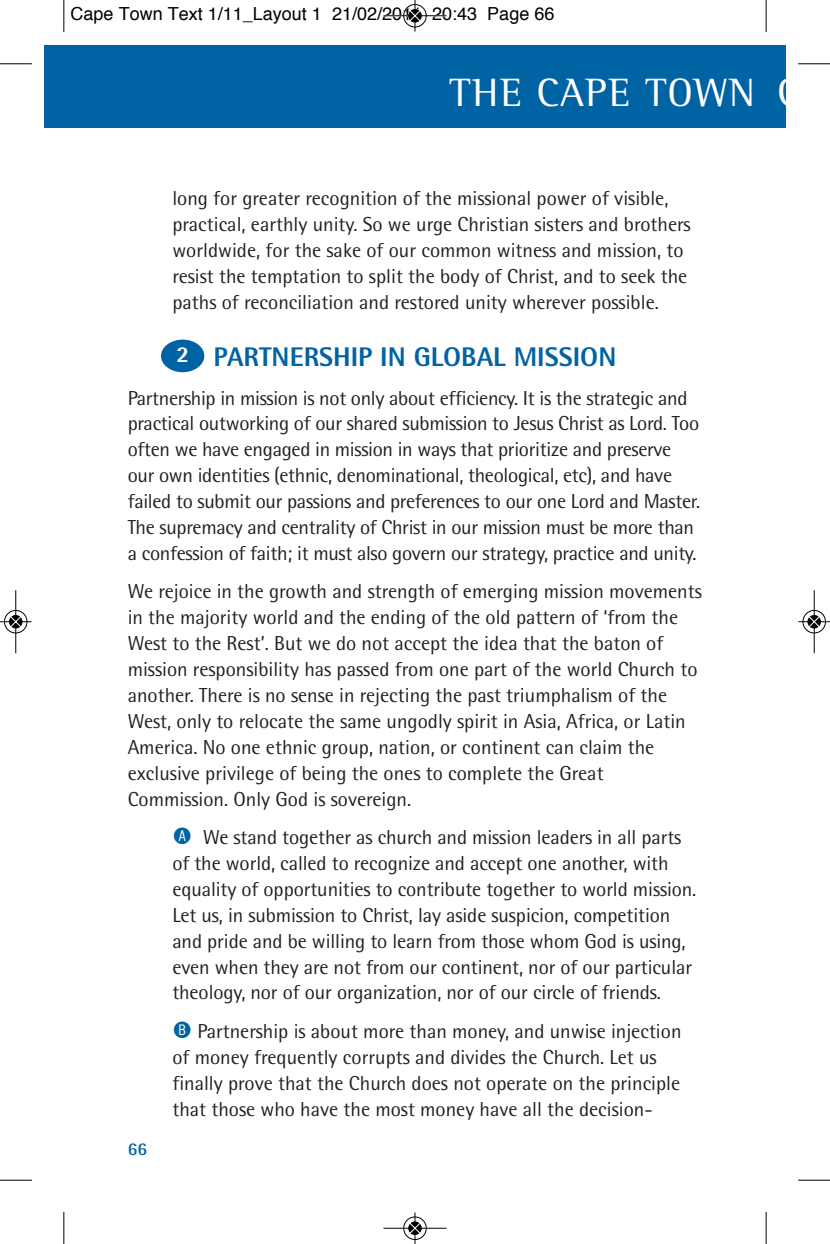
<style>
.page{position:relative;width:830px;height:1244px;background:#fff}
.page>*{position:absolute;margin:0;border:0;box-sizing:border-box;transform-origin:0 0}
.t1{font:40.5px "Rotis Semi Serif";letter-spacing:.035em;color:#fff}
.t2{font:800 27px "Rotis Semi Sans";color:#0063a4}
.t3{font:800 22.72px "Rotis Semi Sans";color:#fff}
.t4{font:20.25px/25.9px "Rotis Semi Sans";color:#231f20}
.t5{font:18px "Helvetica";color:#000}
.t6{font:700 18px "Rotis Semi Sans";color:#0063a4}
.s1{font-family:"Circle Frame Neg";font-size:22.5px;color:#0063a4}
</style>
<div class="page">
<div style="left:45px;top:45px;width:720px;height:83px;background:#0063a4"></div>
<div style="left:765px;top:45px;width:19px;height:83px;background:#0063a4"></div>
<div style="left:161px;top:340px;width:43px;height:32px;background:#0063a4;border-radius:50%"></div>
<hr style="left:63px;top:0;width:1px;height:32px;background:#000">
<hr style="left:0;top:63px;width:32px;height:1px;background:#000">
<hr style="left:765px;top:0;width:1px;height:32px;background:#000">
<hr style="left:797px;top:63px;width:32px;height:1px;background:#000">
<hr style="left:63px;top:1212px;width:1px;height:32px;background:#000">
<hr style="left:0;top:1180px;width:32px;height:1px;background:#000">
<hr style="left:765px;top:1212px;width:1px;height:32px;background:#000">
<hr style="left:797px;top:1180px;width:32px;height:1px;background:#000">
<div style="left:403px;top:4px;width:24px;height:24px;border:1px solid #fff;border-radius:50%"></div>
<hr style="left:383px;top:15px;width:63px;height:1px;background:#000">
<hr style="left:414px;top:0;width:1px;height:32px;background:#000">
<div style="left:403px;top:4px;width:23px;height:23px;border:1px solid #000;border-radius:50%"></div>
<svg style="left:408px;top:9px;width:13px;height:14px"></svg>
<svg style="left:409px;top:10px;width:11px;height:11px"></svg>
<div style="left:403px;top:1216px;width:24px;height:24px;border:1px solid #fff;border-radius:50%"></div>
<hr style="left:383px;top:1228px;width:63px;height:1px;background:#000">
<hr style="left:414px;top:1212px;width:1px;height:32px;background:#000">
<div style="left:403px;top:1216px;width:23px;height:23px;border:1px solid #000;border-radius:50%"></div>
<svg style="left:408px;top:1221px;width:13px;height:14px"></svg>
<svg style="left:409px;top:1222px;width:11px;height:12px"></svg>
<div style="left:4px;top:610px;width:24px;height:24px;border:1px solid #fff;border-radius:50%"></div>
<svg style="left:9px;top:614px;width:14px;height:15px"></svg>
<hr style="left:15px;top:590px;width:1px;height:63px;background:#000">
<hr style="left:0;top:621px;width:32px;height:1px;background:#000">
<div style="left:4px;top:610px;width:23px;height:23px;border:1px solid #000;border-radius:50%"></div>
<svg style="left:9px;top:615px;width:13px;height:13px"></svg>
<svg style="left:10px;top:616px;width:11px;height:11px"></svg>
<div style="left:801px;top:610px;width:24px;height:24px;border:1px solid #fff;border-radius:50%"></div>
<svg style="left:806px;top:614px;width:15px;height:15px"></svg>
<hr style="left:813px;top:590px;width:1px;height:63px;background:#000">
<hr style="left:798px;top:621px;width:31px;height:1px;background:#000">
<div style="left:802px;top:610px;width:23px;height:23px;border:1px solid #000;border-radius:50%"></div>
<svg style="left:807px;top:615px;width:13px;height:13px"></svg>
<svg style="left:808px;top:616px;width:11px;height:11px"></svg>
<p class="t5" style="left:71px;top:6px;width:485px">Cape Town Text 1/11_Layout 1 21/02/2011 20:43 Page 66</p>
<h1 class="t1" style="left:449px;top:79px;width:307px">THE CAPE TOWN</h1>
<h1 class="t1" style="left:776px;top:79px;width:24px">C</h1>
<p class="t4" style="left:172px;top:188px;width:519px">long for greater recognition of the missional power of visible, practical, earthly unity. So we urge Christian sisters and brothers worldwide, for the sake of our common witness and mission, to resist the temptation to split the body of Christ, and to seek the paths of reconciliation and restored unity wherever possible.</p>
<h2 class="t2" style="left:213px;top:347px;width:404px">PARTNERSHIP IN GLOBAL MISSION</h2>
<p class="t4" style="left:128px;top:387px;width:573px">Partnership in mission is not only about efficiency. It is the strategic and practical outworking of our shared submission to Jesus Christ as Lord. Too often we have engaged in mission in ways that prioritize and preserve our own identities (ethnic, denominational, theological, etc), and have failed to submit our passions and preferences to our one Lord and Master.<br>The supremacy and centrality of Christ in our mission must be more than a confession of faith; it must also govern our strategy, practice and unity.</p>
<p class="t4" style="left:128px;top:581px;width:575px">We rejoice in the growth and strength of emerging mission movements in the majority world and the ending of the old pattern of ‘from the West to the Rest’. But we do not accept the idea that the baton of mission responsibility has passed from one part of the world Church to another. There is no sense in rejecting the past triumphalism of the West, only to relocate the same ungodly spirit in Asia, Africa, or Latin America. No one ethnic group, nation, or continent can claim the exclusive privilege of being the ones to complete the Great Commission. Only God is sovereign.</p>
<p class="t4" style="left:172px;top:826px;width:525px"><span class="s1">A</span> We stand together as church and mission leaders in all parts of the world, called to recognize and accept one another, with equality of opportunities to contribute together to world mission.<br>Let us, in submission to Christ, lay aside suspicion, competition and pride and be willing to learn from those whom God is using, even when they are not from our continent, nor of our particular theology, nor of our organization, nor of our circle of friends.</p>
<p class="t4" style="left:172px;top:1020px;width:510px"><span class="s1">B</span> Partnership is about more than money, and unwise injection of money frequently corrupts and divides the Church. Let us finally prove that the Church does not operate on the principle that those who have the most money have all the decision-</p>
<p class="t3" style="left:176px;top:346px;width:14px">2</p>
<p class="t6" style="left:128px;top:1142px;width:21px">66</p>
</div>
